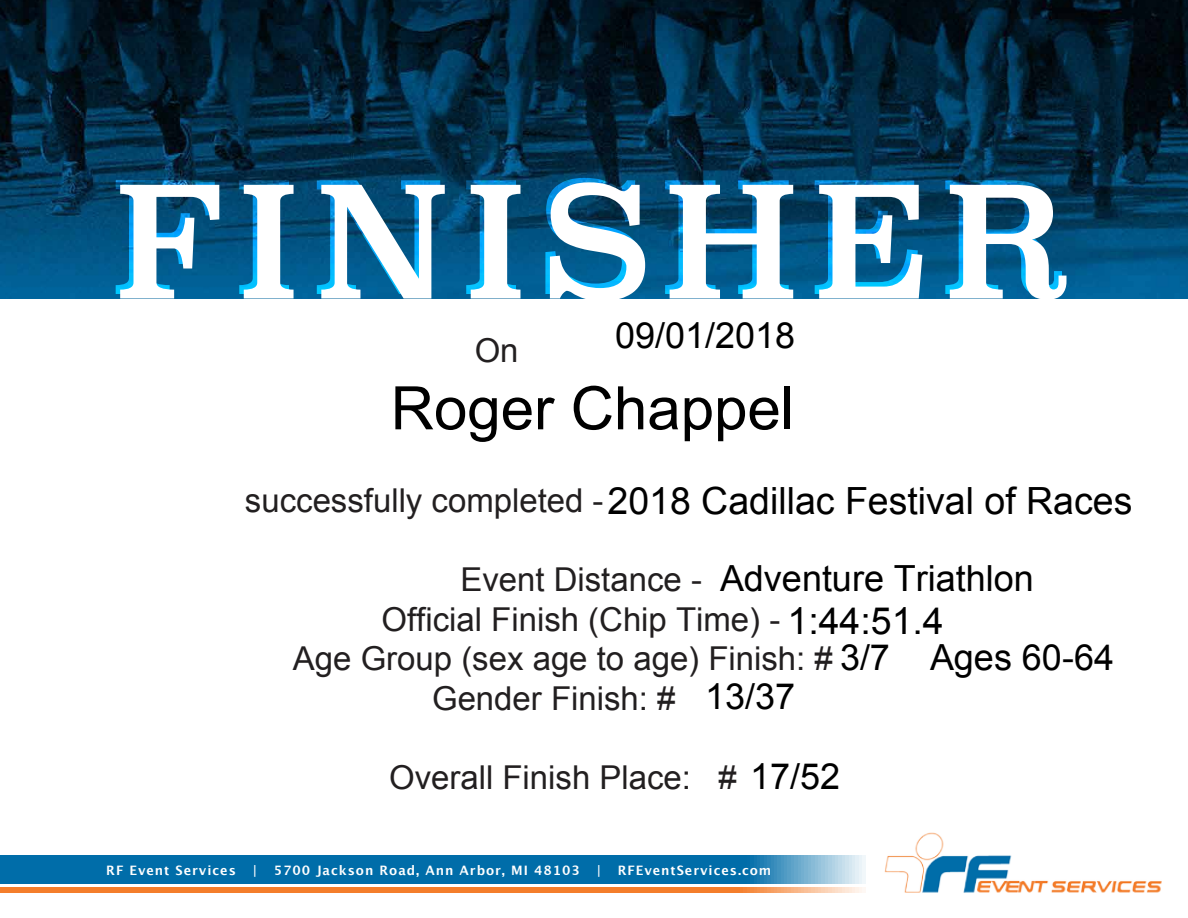
<style>
.page{position:relative;width:1188px;height:918px;background:#fff}
.page>*{position:absolute;margin:0;border:0;box-sizing:border-box;transform-origin:0 0}
.t1{font:153px "Superclarendon";letter-spacing:.1em;color:#fff}
.t2{font:60px "Arial";color:#000}
.t3{font:37.5px "Arial";color:#000}
.t4{font:36px "Arial";color:#000}
.t5{font:32.85px "Arial";color:#221f20}
.t6{font:700 13.05px "Lucida Grande";letter-spacing:.075em;color:#fff}
.s1{font-size:36px;color:#000}
</style>
<div class="page">
<img style="left:0;top:0;width:1188px;height:298px">
<img style="left:884px;top:832px;width:278px;height:61px">
<svg style="left:0;top:856px;width:865px;height:27px;background:#1076ae"></svg>
<svg style="left:0;top:887px;width:865px;height:5px;background:#f48739"></svg>
<h1 class="t1" style="left:110px;top:135px;width:957px">FINISHER</h1>
<p class="t5" style="left:475px;top:328px;width:45px">On</p>
<p class="t4" style="left:615px;top:315px;width:182px">09/01/2018</p>
<h2 class="t2" style="left:391px;top:375px;width:405px">Roger Chappel</h2>
<p class="t3" style="left:608px;top:480px;width:526px">2018 Cadillac Festival of Races</p>
<p class="t5" style="left:245px;top:479px;width:360px">successfully completed -</p>
<p class="t4" style="left:720px;top:558px;width:315px">Adventure Triathlon</p>
<p class="t5" style="left:460px;top:558px;width:243px">Event Distance -</p>
<p class="t5" style="left:382px;top:598px;width:400px">Official Finish (Chip Time) -</p>
<p class="t5" style="left:293px;top:637px;width:599px">Age Group (sex age to age) Finish: # <span class="s1">3/7</span></p>
<p class="t5" style="left:432px;top:677px;width:245px">Gender Finish: #</p>
<p class="t3" style="left:788px;top:600px;width:158px">1:44:51.4</p>
<p class="t4" style="left:930px;top:638px;width:186px">Ages 60-64</p>
<p class="t4" style="left:705px;top:677px;width:92px">13/37</p>
<p class="t5" style="left:389px;top:756px;width:452px">Overall Finish Place: # <span class="s1">17/52</span></p>
<p class="t6" style="left:106px;top:860px;width:131px">RF Event Services</p>
<p class="t6" style="left:252px;top:860px;width:6px">|</p>
<p class="t6" style="left:274px;top:860px;width:308px">5700 Jackson Road, Ann Arbor, MI 48103</p>
<p class="t6" style="left:596px;top:860px;width:6px">|</p>
<p class="t6" style="left:618px;top:860px;width:155px">RFEventServices.com</p>
</div>
